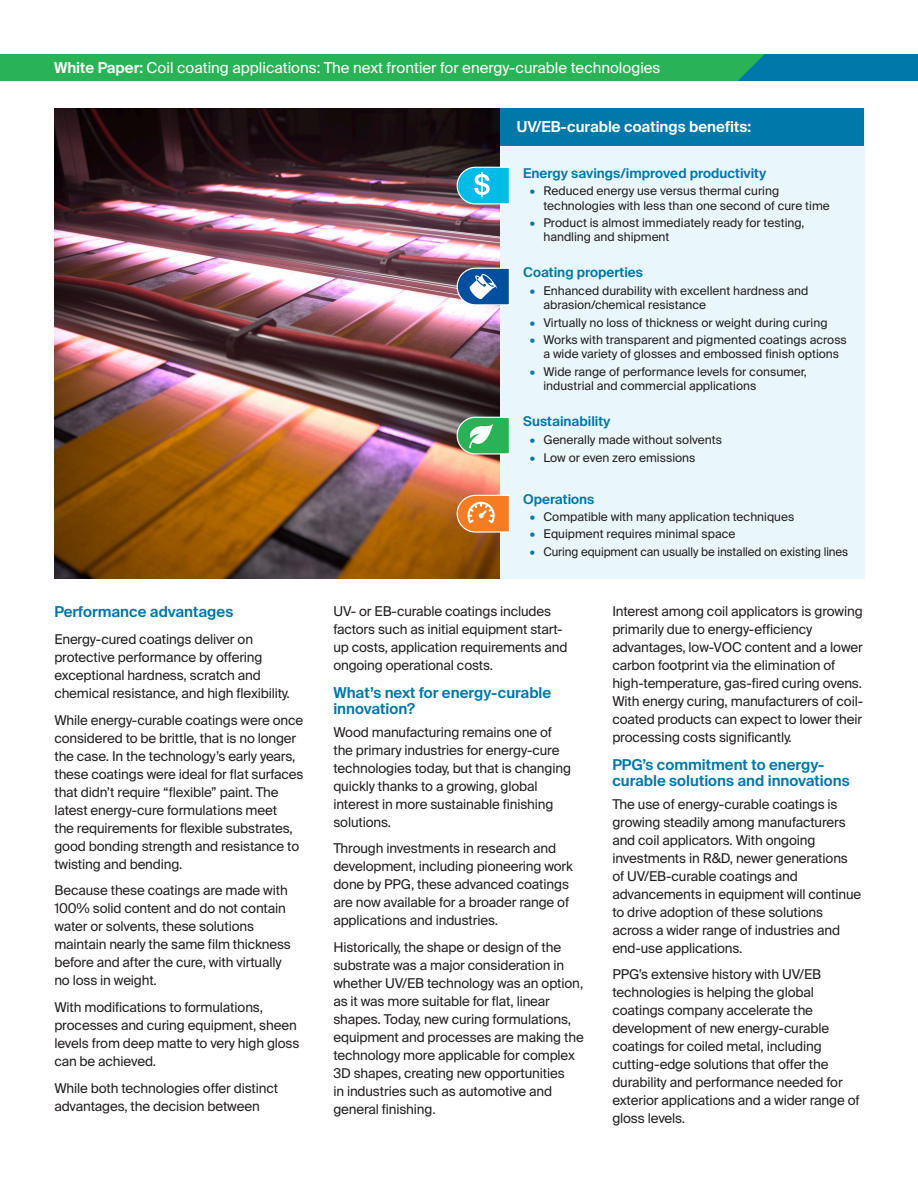
<style>
.page{position:relative;width:918px;height:1188px;background:#fff}
.page>*{position:absolute;margin:0;border:0;box-sizing:border-box;transform-origin:0 0}
.Paragraph_Header{font:600 15px/16.5px "Suisse Intl";color:#0078aa}
.t1{font:15px "Suisse Intl";color:#fff}
.Paragraph_Header-2{font:600 15px "Suisse Intl";color:#fff}
.t2{font:13.5px/18px "Suisse Intl";letter-spacing:-.01em;color:#231f20}
.Paragraph_Header__Smaller{font:600 13.5px "Suisse Intl";color:#0078aa}
.Paragraph_Header-3{font:600 13.5px "Suisse Intl";color:#0078aa}
.t3{font:12px/14.2px "Suisse Intl";color:#231f20}
.s1{font-weight:600}
.s2{color:#0078aa}
</style>
<div class="page">
<div style="left:720px;top:54px;width:198px;height:27px;background:#0078aa"></div>
<div style="left:0;top:54px;width:765px;height:27px;background:#2ab356"></div>
<div style="left:499px;top:108px;width:366px;height:471px;background:#e9f7fc"></div>
<div style="left:499px;top:108px;width:365px;height:38px;background:#0078aa"></div>
<img style="left:54px;top:108px;width:445px;height:471px">
<svg style="left:456px;top:416px;width:54px;height:39px"></svg>
<svg style="left:456px;top:494px;width:54px;height:39px"></svg>
<svg style="left:456px;top:166px;width:54px;height:39px"></svg>
<svg style="left:456px;top:267px;width:54px;height:39px"></svg>
<p class="t1" style="left:54px;top:59px;width:608px"><span class="s1">White Paper:</span> Coil coating applications: The next frontier for energy-curable technologies</p>
<p class="Paragraph_Header-2" style="left:517px;top:118px;width:236px">UV/EB-curable coatings benefits:</p>
<p class="Paragraph_Header-3" style="left:523px;top:165px;width:245px">Energy savings/improved productivity</p>
<p class="t3" style="left:543px;top:184px;width:288px;text-indent:-14px"><span class="s2">•</span> Reduced energy use versus thermal curing technologies with less than one second of cure time</p>
<p class="t3" style="left:543px;top:216px;width:263px;text-indent:-14px"><span class="s2">•</span> Product is almost immediately ready for testing, handling and shipment</p>
<p class="Paragraph_Header__Smaller" style="left:523px;top:265px;width:121px">Coating properties</p>
<p class="t3" style="left:543px;top:284px;width:266px;text-indent:-14px"><span class="s2">•</span> Enhanced durability with excellent hardness and abrasion/chemical resistance</p>
<p class="t3" style="left:530px;top:315px;width:299px"><span class="s2">•</span> Virtually no loss of thickness or weight during curing</p>
<p class="t3" style="left:530px;top:333px;width:319px;text-align:center"><span class="s2">•</span> Works with transparent and pigmented coatings across a wide variety of glosses and embossed finish options</p>
<p class="t3" style="left:543px;top:365px;width:265px;text-indent:-14px"><span class="s2">•</span> Wide range of performance levels for consumer, industrial and commercial applications</p>
<p class="Paragraph_Header__Smaller" style="left:523px;top:414px;width:89px">Sustainability</p>
<p class="t3" style="left:530px;top:433px;width:194px"><span class="s2">•</span> Generally made without solvents</p>
<p class="t3" style="left:530px;top:451px;width:167px"><span class="s2">•</span> Low or even zero emissions</p>
<p class="Paragraph_Header" style="left:54px;top:604px;width:180px">Performance advantages</p>
<p class="t2" style="left:54px;top:630px;width:237px">Energy-cured coatings deliver on protective performance by offering exceptional hardness, scratch and chemical resistance, and high flexibility.</p>
<p class="t2" style="left:54px;top:711px;width:251px">While energy-curable coatings were once considered to be brittle, that is no longer the case. In the technology’s early years, these coatings were ideal for flat surfaces that didn’t require “flexible” paint. The latest energy-cure formulations meet<br>the requirements for flexible substrates, good bonding strength and resistance to twisting and bending.</p>
<p class="t2" style="left:54px;top:882px;width:238px">Because these coatings are made with 100% solid content and do not contain water or solvents, these solutions maintain nearly the same film thickness before and after the cure, with virtually no loss in weight.</p>
<p class="t2" style="left:54px;top:998px;width:247px">With modifications to formulations, processes and curing equipment, sheen levels from deep matte to very high gloss can be achieved.</p>
<p class="t2" style="left:54px;top:1079px;width:225px">While both technologies offer distinct advantages, the decision between</p>
<p class="Paragraph_Header__Smaller" style="left:523px;top:491px;width:73px">Operations</p>
<p class="t3" style="left:530px;top:510px;width:266px"><span class="s2">•</span> Compatible with many application techniques</p>
<p class="t3" style="left:530px;top:527px;width:207px"><span class="s2">•</span> Equipment requires minimal space</p>
<p class="t3" style="left:530px;top:545px;width:320px"><span class="s2">•</span> Curing equipment can usually be installed on existing lines</p>
<p class="t2" style="left:333px;top:603px;width:236px">UV- or EB-curable coatings includes factors such as initial equipment start&shy;up costs, application requirements and ongoing operational costs.</p>
<p class="Paragraph_Header" style="left:333px;top:684px;width:220px">What’s next for energy-curable innovation?</p>
<p class="t2" style="left:333px;top:723px;width:239px">Wood manufacturing remains one of the primary industries for energy-cure technologies today, but that is changing quickly thanks to a growing, global interest in more sustainable finishing solutions.</p>
<p class="t2" style="left:333px;top:840px;width:241px">Through investments in research and development, including pioneering work done by PPG, these advanced coatings are now available for a broader range of applications and industries.</p>
<p class="t2" style="left:333px;top:938px;width:252px">Historically, the shape or design of the substrate was a major consideration in whether UV/EB technology was an option, as it was more suitable for flat, linear shapes. Today, new curing formulations, equipment and processes are making the technology more applicable for complex 3D shapes, creating new opportunities<br>in industries such as automotive and general finishing.</p>
<p class="t2" style="left:612px;top:603px;width:252px">Interest among coil applicators is growing primarily due to energy-efficiency advantages, low-VOC content and a lower carbon footprint via the elimination of high-temperature, gas-fired curing ovens.<br>With energy curing, manufacturers of coil&shy;coated products can expect to lower their processing costs significantly.</p>
<p class="Paragraph_Header" style="left:612px;top:756px;width:239px">PPG’s commitment to energy&shy;curable solutions and innovations</p>
<p class="t2" style="left:612px;top:795px;width:251px">The use of energy-curable coatings is growing steadily among manufacturers and coil applicators. With ongoing investments in R&amp;D, newer generations of UV/EB-curable coatings and advancements in equipment will continue to drive adoption of these solutions across a wider range of industries and end-use applications.</p>
<p class="t2" style="left:612px;top:966px;width:249px">PPG’s extensive history with UV/EB technologies is helping the global coatings company accelerate the development of new energy-curable coatings for coiled metal, including cutting-edge solutions that offer the durability and performance needed for exterior applications and a wider range of gloss levels.</p>
</div>
